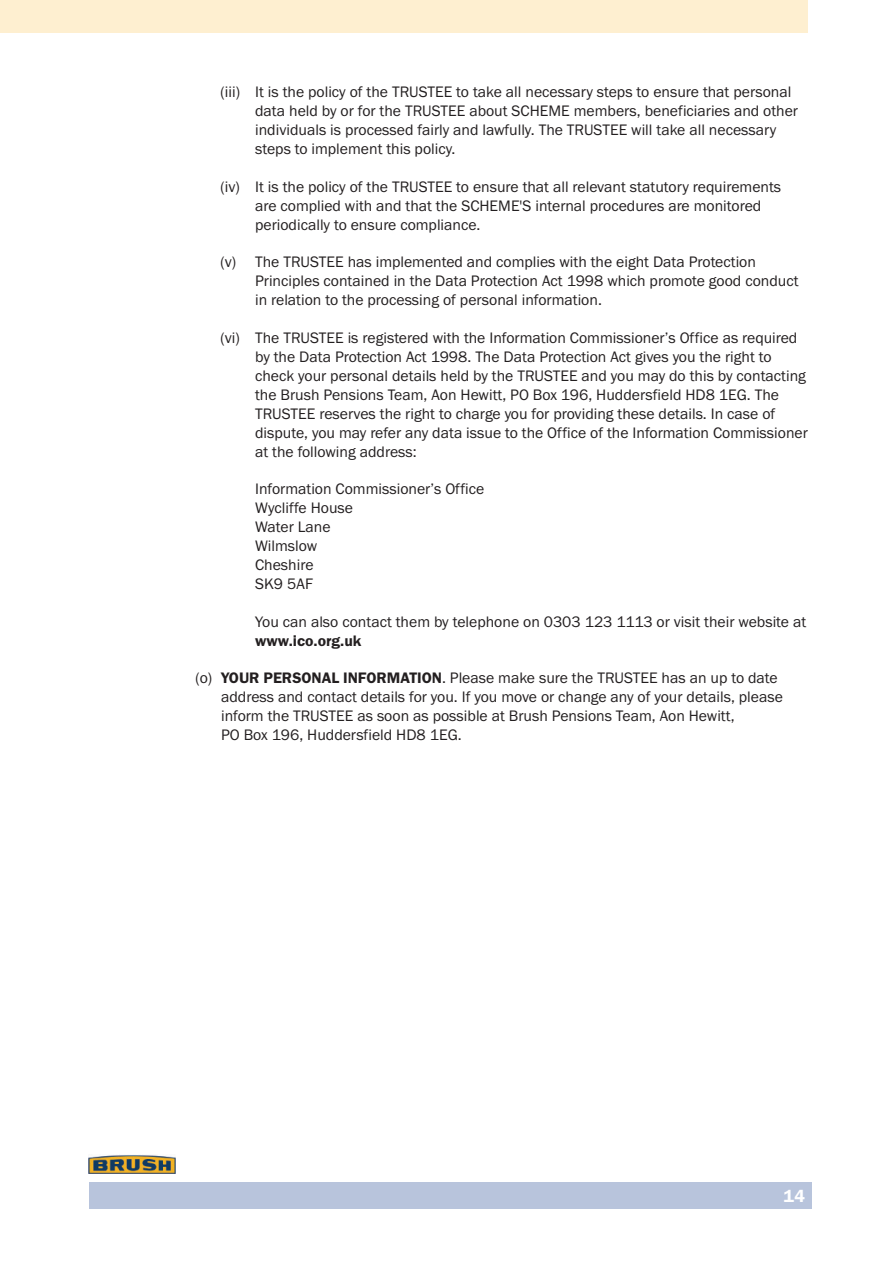
<style>
.page{position:relative;width:893px;height:1263px;background:#fff}
.page>*{position:absolute;margin:0;border:0;box-sizing:border-box;transform-origin:0 0}
.t1{font:600 18px "Franklin Gothic Itc T";color:#fff}
.t2{font:15.75px/18.9px "Franklin Gothic Itc T";color:#231f20}
.t3{font:600 15.75px "Franklin Gothic Itc T";color:#231f20}
.s1{font-weight:600}
</style>
<div class="page">
<div style="left:0;top:0;width:808px;height:33px;background:#feefd0"></div>
<div style="left:89px;top:1182px;width:723px;height:27px;background:#b8c4dc"></div>
<img style="left:88px;top:1155px;width:87px;height:19px">
<p class="t2" style="left:255px;top:82px;width:544px;text-indent:-34px">(iii) It is the policy of the TRUSTEE to take all necessary steps to ensure that personal data held by or for the TRUSTEE about SCHEME members, beneficiaries and other individuals is processed fairly and lawfully. The TRUSTEE will take all necessary steps to implement this policy.</p>
<p class="t2" style="left:255px;top:177px;width:528px;text-indent:-34px">(iv) It is the policy of the TRUSTEE to ensure that all relevant statutory requirements are complied with and that the SCHEME'S internal procedures are monitored periodically to ensure compliance.</p>
<p class="t2" style="left:255px;top:253px;width:545px;text-indent:-34px">(v) The TRUSTEE has implemented and complies with the eight Data Protection<br>Principles contained in the Data Protection Act 1998 which promote good conduct in relation to the processing of personal information.</p>
<p class="t2" style="left:255px;top:328px;width:554px;text-indent:-34px">(vi) The TRUSTEE is registered with the Information Commissioner’s Office as required by the Data Protection Act 1998. The Data Protection Act gives you the right to check your personal details held by the TRUSTEE and you may do this by contacting the Brush Pensions Team, Aon Hewitt, PO Box 196, Huddersfield HD8 1EG. The TRUSTEE reserves the right to charge you for providing these details. In case of dispute, you may refer any data issue to the Office of the Information Commissioner at the following address:</p>
<p class="t2" style="left:255px;top:479px;width:231px">Information Commissioner’s Office<br>Wycliffe House<br>Water Lane<br>Wilmslow<br>Cheshire<br>SK9 5AF</p>
<p class="t2" style="left:255px;top:612px;width:553px">You can also contact them by telephone on 0303 123 1113 or visit their website at</p>
<p class="t3" style="left:255px;top:631px;width:108px">www.ico.org.uk</p>
<p class="t2" style="left:221px;top:668px;width:563px;text-indent:-26px">(o) <span class="s1">YOUR PERSONAL INFORMATION</span>. Please make sure the TRUSTEE has an up to date address and contact details for you. If you move or change any of your details, please inform the TRUSTEE as soon as possible at Brush Pensions Team, Aon Hewitt,<br>PO Box 196, Huddersfield HD8 1EG.</p>
<p class="t1" style="left:783px;top:1185px;width:23px">14</p>
</div>
